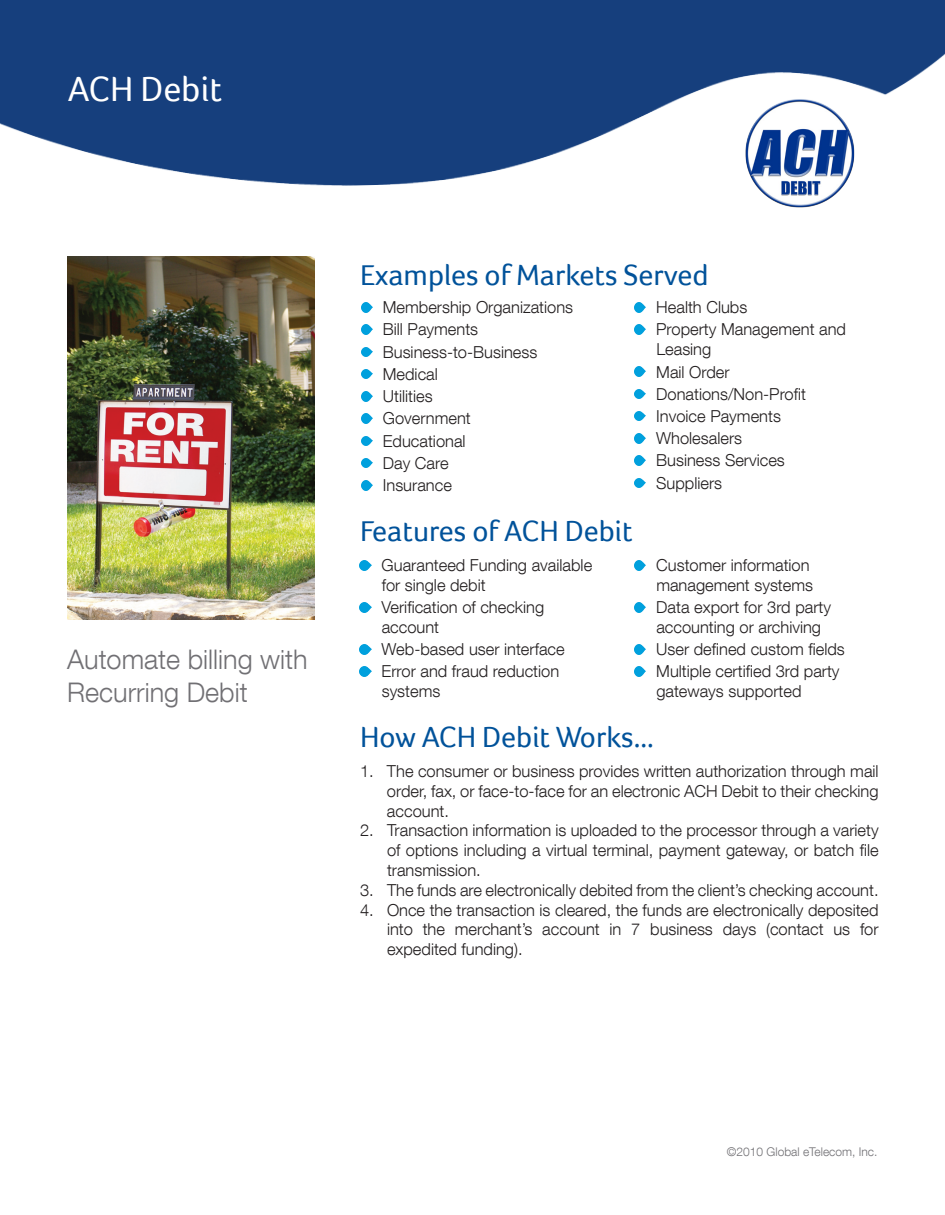
<style>
.page{position:relative;width:945px;height:1215px;background:#fff}
.page>*{position:absolute;margin:0;border:0;box-sizing:border-box;transform-origin:0 0}
.t1{font:36px "Foco";color:#fff}
.t2{font:30px "Foco";color:#01529a}
.t3{font:300 27px/32.4px "Helvetica Neue LT Com";color:#717074}
.Paragraph_Style_1{font:300 16.5px/19.8px "Helvetica Neue LT Com";color:#231f20}
.Paragraph_Style_1-2{font:300 12px "Helvetica Neue LT Com";color:#717074}
</style>
<div class="page">
<svg style="left:361px;top:303px;width:12px;height:9px"></svg>
<svg style="left:361px;top:325px;width:12px;height:9px"></svg>
<svg style="left:361px;top:347px;width:12px;height:10px"></svg>
<svg style="left:361px;top:369px;width:12px;height:10px"></svg>
<svg style="left:361px;top:392px;width:12px;height:9px"></svg>
<svg style="left:361px;top:414px;width:12px;height:9px"></svg>
<svg style="left:361px;top:436px;width:12px;height:10px"></svg>
<svg style="left:361px;top:458px;width:12px;height:10px"></svg>
<svg style="left:361px;top:481px;width:12px;height:9px"></svg>
<svg style="left:635px;top:303px;width:11px;height:9px"></svg>
<svg style="left:635px;top:325px;width:11px;height:9px"></svg>
<svg style="left:635px;top:367px;width:11px;height:9px"></svg>
<svg style="left:635px;top:389px;width:11px;height:10px"></svg>
<svg style="left:635px;top:411px;width:11px;height:10px"></svg>
<svg style="left:635px;top:434px;width:11px;height:9px"></svg>
<svg style="left:635px;top:456px;width:11px;height:9px"></svg>
<svg style="left:635px;top:478px;width:11px;height:10px"></svg>
<svg style="left:360px;top:561px;width:11px;height:9px"></svg>
<svg style="left:360px;top:603px;width:11px;height:9px"></svg>
<svg style="left:360px;top:645px;width:11px;height:9px"></svg>
<svg style="left:360px;top:667px;width:11px;height:9px"></svg>
<svg style="left:635px;top:561px;width:11px;height:9px"></svg>
<svg style="left:635px;top:603px;width:11px;height:9px"></svg>
<svg style="left:635px;top:645px;width:11px;height:9px"></svg>
<svg style="left:635px;top:667px;width:11px;height:9px"></svg>
<img style="left:0;top:0;width:945px;height:186px">
<img style="left:738px;top:92px;width:123px;height:116px">
<img style="left:68px;top:257px;width:247px;height:362px">
<p class="t1" style="left:68px;top:68px;width:156px">ACH Debit</p>
<p class="t3" style="left:67px;top:643px;width:242px">Automate billing with<br>Recurring Debit</p>
<p class="t2" style="left:360px;top:258px;width:350px">Examples of Markets Served</p>
<p class="Paragraph_Style_1" style="left:656px;top:297px;width:93px">Health Clubs</p>
<p class="Paragraph_Style_1" style="left:656px;top:319px;width:191px">Property Management and<br>Leasing</p>
<p class="Paragraph_Style_1" style="left:656px;top:361px;width:75px">Mail Order</p>
<p class="Paragraph_Style_1" style="left:656px;top:384px;width:151px">Donations/Non-Profit</p>
<p class="Paragraph_Style_1" style="left:656px;top:406px;width:126px">Invoice Payments</p>
<p class="Paragraph_Style_1" style="left:656px;top:428px;width:87px">Wholesalers</p>
<p class="Paragraph_Style_1" style="left:656px;top:450px;width:130px">Business Services</p>
<p class="Paragraph_Style_1" style="left:656px;top:473px;width:67px">Suppliers</p>
<p class="Paragraph_Style_1" style="left:383px;top:297px;width:192px">Membership Organizations</p>
<p class="Paragraph_Style_1" style="left:383px;top:319px;width:97px">Bill Payments</p>
<p class="Paragraph_Style_1" style="left:383px;top:342px;width:156px">Business-to-Business</p>
<p class="Paragraph_Style_1" style="left:383px;top:364px;width:57px">Medical</p>
<p class="Paragraph_Style_1" style="left:383px;top:386px;width:51px">Utilities</p>
<p class="Paragraph_Style_1" style="left:383px;top:408px;width:90px">Government</p>
<p class="Paragraph_Style_1" style="left:383px;top:431px;width:84px">Educational</p>
<p class="Paragraph_Style_1" style="left:383px;top:453px;width:67px">Day Care</p>
<p class="Paragraph_Style_1" style="left:383px;top:475px;width:71px">Insurance</p>
<p class="t2" style="left:360px;top:514px;width:274px">Features of ACH Debit</p>
<p class="Paragraph_Style_1" style="left:382px;top:555px;width:212px">Guaranteed Funding available for single debit</p>
<p class="Paragraph_Style_1" style="left:382px;top:597px;width:164px">Verification of checking account</p>
<p class="Paragraph_Style_1" style="left:382px;top:639px;width:185px">Web-based user interface</p>
<p class="Paragraph_Style_1" style="left:382px;top:661px;width:179px">Error and fraud reduction systems</p>
<p class="Paragraph_Style_1" style="left:656px;top:555px;width:158px">Customer information management systems</p>
<p class="Paragraph_Style_1" style="left:656px;top:597px;width:176px">Data export for 3rd party accounting or archiving</p>
<p class="Paragraph_Style_1" style="left:656px;top:639px;width:190px">User defined custom fields</p>
<p class="Paragraph_Style_1" style="left:656px;top:661px;width:185px">Multiple certified 3rd party gateways supported</p>
<p class="t2" style="left:360px;top:720px;width:296px">How ACH Debit Works...</p>
<p class="Paragraph_Style_1" style="left:387px;top:761px;width:493px;text-align:justify;text-indent:-27px">1. The consumer or business provides written authorization through mail order, fax, or face-to-face for an electronic ACH Debit to their checking account.</p>
<p class="Paragraph_Style_1" style="left:387px;top:820px;width:493px;text-align:justify;text-indent:-27px">2. Transaction information is uploaded to the processor through a variety of options including a virtual terminal, payment gateway, or batch file transmission.</p>
<p class="Paragraph_Style_1" style="left:360px;top:880px;width:520px">3. The funds are electronically debited from the client’s checking account.</p>
<p class="Paragraph_Style_1" style="left:387px;top:900px;width:493px;text-align:justify;text-indent:-27px">4. Once the transaction is cleared, the funds are electronically deposited into the merchant’s account in 7 business days (contact us for expedited funding).</p>
<p class="Paragraph_Style_1-2" style="left:727px;top:1144px;width:152px">©2010 Global eTelecom, Inc.</p>
</div>
